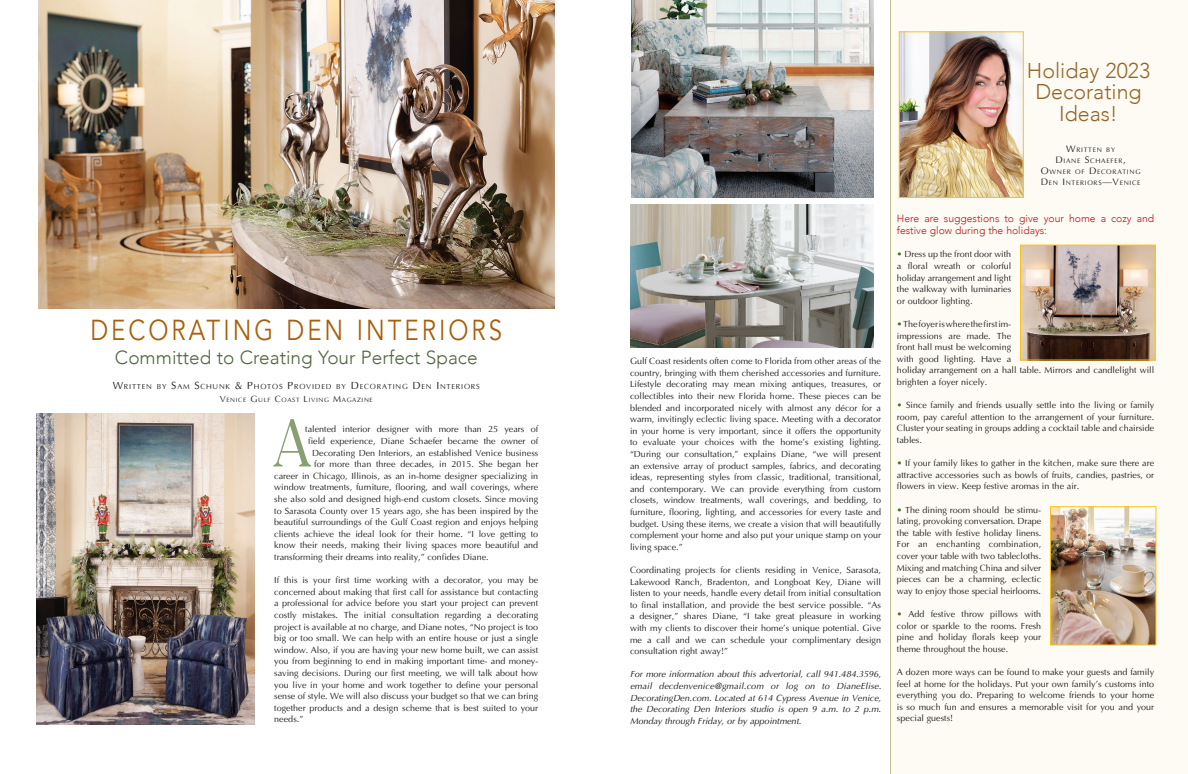
<style>
.page{position:relative;width:1188px;height:774px;background:#fff}
.page>*{position:absolute;margin:0;border:0;box-sizing:border-box;transform-origin:0 0}
.Ottawa_9_11_6{font:300 68.2px "Windsor BT";color:#889f74;scale:.83 1}
.Ottawa_9_11_6-2{font:28.8px "Avenir";letter-spacing:.125em;color:#a8600c;scale:.83 1}
.BODY_TEXT{font:300 21.4px/21.4px "Avenir";color:#976627;text-align:center}
.Ottawa_9_11_6-3{font:300 19px "Avenir";color:#526541}
.Ottawa_9_11_6-4{font:300 10.4px/12px "Avenir";color:#bd1018}
.BODY_TEXT-2{font:9px/11.6px "Ottawa Plain";color:#231f20;text-align:justify}
.Ottawa_9_11_6-5{font:9px/11.6px "Ottawa Plain";color:#231f20;text-align:justify}
.BODY_TEXT-3{font:italic 9px/11.6px "Ottawa";color:#231f20;text-align:justify}
.Byline{font:7.3px "Ottawa Plain";letter-spacing:.105em;color:#231f20}
.Byline-2{font:6.7px/11px "Ottawa Plain";letter-spacing:.105em;color:#231f20;text-align:center}
.Byline-3{font:6.3px "Ottawa Plain";letter-spacing:.105em;color:#231f20}
.s1{font-size:10.5px}
.s2{font-size:9px}
.s3{font-size:9.5px}
.s4{color:#457220}
</style>
<div class="page">
<img style="left:38px;top:0;width:517px;height:309px">
<div style="left:890px;top:0;width:267px;height:774px;background:#fefbf5"></div>
<img style="left:1052px;top:508px;width:102px;height:135px">
<div style="left:1050px;top:506px;width:106px;height:139px;border:1px solid #fec40e"></div>
<img style="left:1022px;top:247px;width:131px;height:111px">
<img style="left:901px;top:34px;width:121px;height:162px">
<div style="left:899px;top:32px;width:125px;height:166px;border:1px solid #fec40e"></div>
<img style="left:632px;top:0;width:242px;height:198px">
<img style="left:630px;top:204px;width:244px;height:143px">
<img style="left:36px;top:413px;width:218px;height:311px">
<p class="Ottawa_9_11_6-2" style="left:90px;top:313px;width:498px">DECORATING DEN INTERIORS</p>
<p class="Ottawa_9_11_6-3" style="left:115px;top:346px;width:364px">Committed to Creating Your Perfect Space</p>
<p class="Byline" style="left:113px;top:382px;width:368px"><span class="s1">W</span>RITTEN BY <span class="s1">S</span>AM <span class="s1">S</span>CHUNK <span class="s1">&amp; P</span>HOTOS <span class="s1">P</span>ROVIDED BY <span class="s1">D</span> ECORATING <span class="s1">D</span> EN <span class="s1">I</span> NTERIORS</p>
<p class="Byline-3" style="left:220px;top:397px;width:154px"><span class="s2">V</span>ENICE <span class="s2">G</span> ULF <span class="s2">C</span>OAST <span class="s2">L</span>IVING <span class="s2">M</span>AGAZINE</p>
<p class="Ottawa_9_11_6" style="left:274px;top:401px;width:46px">A</p>
<p class="BODY_TEXT-2" style="left:305px;top:424px;width:234px">talented interior designer with more than 25 years of</p>
<p class="BODY_TEXT-2" style="left:308px;top:435px;width:231px">field experience, Diane Schaefer became the owner of</p>
<p class="BODY_TEXT-2" style="left:312px;top:447px;width:228px">Decorating Den Interiors, an established Venice business</p>
<p class="BODY_TEXT-2" style="left:314px;top:459px;width:226px">for more than three decades, in 2015. She began her</p>
<p class="BODY_TEXT-2" style="left:274px;top:470px;width:265px">career in Chicago, Illinois, as an in-home designer specializing in</p>
<p class="BODY_TEXT-2" style="left:274px;top:482px;width:265px">window treatments, furniture, flooring, and wall coverings, where</p>
<p class="BODY_TEXT-2" style="left:274px;top:493px;width:266px">she also sold and designed high-end custom closets. Since moving</p>
<p class="BODY_TEXT-2" style="left:274px;top:505px;width:265px">to Sarasota County over 15 years ago, she has been inspired by the</p>
<p class="BODY_TEXT-2" style="left:274px;top:517px;width:265px">beautiful surroundings of the Gulf Coast region and enjoys helping</p>
<p class="BODY_TEXT-2" style="left:274px;top:528px;width:265px">clients achieve the ideal look for their home. “I love getting to</p>
<p class="BODY_TEXT-2" style="left:274px;top:540px;width:266px">know their needs, making their living spaces more beautiful and</p>
<p class="BODY_TEXT-2" style="left:274px;top:551px;width:216px">transforming their dreams into reality,” confides Diane.</p>
<p class="BODY_TEXT-2" style="left:274px;top:575px;width:266px">If this is your first time working with a decorator, you may be concerned about making that first call for assistance but contacting a professional for advice before you start your project can prevent costly mistakes. The initial consultation regarding a decorating project is available at no charge, and Diane notes, “No project is too big or too small. We can help with an entire house or just a single window. Also, if you are having your new home built, we can assist you from beginning to end in making important time- and money&shy;saving decisions. During our first meeting, we will talk about how you live in your home and work together to define your personal sense of style. We will also discuss your budget so that we can bring together products and a design scheme that is best suited to your needs.”</p>
<p class="BODY_TEXT-2" style="left:630px;top:355px;width:253px">Gulf Coast residents often come to Florida from other areas of the country, bringing with them cherished accessories and furniture.<br>Lifestyle decorating may mean mixing antiques, treasures, or collectibles into their new Florida home. These pieces can be blended and incorporated nicely with almost any décor for a warm, invitingly eclectic living space. Meeting with a decorator in your home is very important, since it offers the opportunity to evaluate your choices with the home’s existing lighting. “During our consultation,” explains Diane, “we will present an extensive array of product samples, fabrics, and decorating ideas, representing styles from classic, traditional, transitional, and contemporary. We can provide everything from custom closets, window treatments, wall coverings, and bedding, to furniture, flooring, lighting, and accessories for every taste and budget. Using these items, we create a vision that will beautifully complement your home and also put your unique stamp on your living space.”</p>
<p class="BODY_TEXT-2" style="left:630px;top:564px;width:253px">Coordinating projects for clients residing in Venice, Sarasota, Lakewood Ranch, Bradenton, and Longboat Key, Diane will listen to your needs, handle every detail from initial consultation to final installation, and provide the best service possible. “As a designer,” shares Diane, “I take great pleasure in working with my clients to discover their home’s unique potential. Give me a call and we can schedule your complimentary design consultation right away!”</p>
<p class="BODY_TEXT-3" style="left:630px;top:669px;width:253px">For more information about this advertorial, call 941.484.3596, email decdenvenice@gmail.com or log on to DianeElise.<br>DecoratingDen.com. Located at 614 Cypress Avenue in Venice, the Decorating Den Interiors studio is open 9 a.m. to 2 p.m.<br>Monday through Friday, or by appointment.</p>
<p class="BODY_TEXT" style="left:1027px;top:60px;width:125px">Holiday 2023<br>Decorating<br>Ideas!</p>
<p class="Byline-2" style="left:1041px;top:145px;width:101px"><span class="s3">W</span>RITTEN BY<br><span class="s3">D</span> IANE <span class="s3">S</span>CHAEFER<span class="s3">,<br>O</span>WNER OF <span class="s3">D</span> ECORATING<br><span class="s3">D</span> EN <span class="s3">I</span> NTERIORS<span class="s3">—V</span>ENICE</p>
<p class="Ottawa_9_11_6-4" style="left:897px;top:213px;width:259px">Here are suggestions to give your home a cozy and festive glow during the holidays:</p>
<p class="Ottawa_9_11_6-5" style="left:897px;top:249px;width:116px"><span class="s4">•</span> Dress up the front door with a floral wreath or colorful holiday arrangement and light the walkway with luminaries or outdoor lighting.</p>
<p class="Ottawa_9_11_6-5" style="left:897px;top:318px;width:259px;text-align:left"><span class="s4">•</span> The foyer is where the first im-<br>impressions are made. The<br>front hall must be welcoming<br>with good lighting. Have a<br>holiday arrangement on a hall table. Mirrors and candlelight will brighten a foyer nicely.</p>
<p class="Ottawa_9_11_6-5" style="left:897px;top:399px;width:259px"><span class="s4">•</span> Since family and friends usually settle into the living or family room, pay careful attention to the arrangement of your furniture.<br>Cluster your seating in groups adding a cocktail table and chairside tables.</p>
<p class="Ottawa_9_11_6-5" style="left:897px;top:457px;width:259px"><span class="s4">•</span> If your family likes to gather in the kitchen, make sure there are attractive accessories such as bowls of fruits, candies, pastries, or flowers in view. Keep festive aromas in the air.</p>
<p class="Ottawa_9_11_6-5" style="left:897px;top:504px;width:146px"><span class="s4">•</span> The dining room should be stimu&shy;lating, provoking conversation. Drape the table with festive holiday linens.<br>For an enchanting combination, cover your table with two tablecloths.<br>Mixing and matching China and silver pieces can be a charming, eclectic way to enjoy those special heirlooms.</p>
<p class="Ottawa_9_11_6-5" style="left:897px;top:608px;width:146px"><span class="s4">•</span> Add festive throw pillows with color or sparkle to the rooms. Fresh pine and holiday florals keep your theme throughout the house.</p>
<p class="Ottawa_9_11_6-5" style="left:897px;top:666px;width:259px">A dozen more ways can be found to make your guests and family feel at home for the holidays. Put your own family’s customs into everything you do. Preparing to welcome friends to your home is so much fun and ensures a memorable visit for you and your special guests!</p>
</div>
